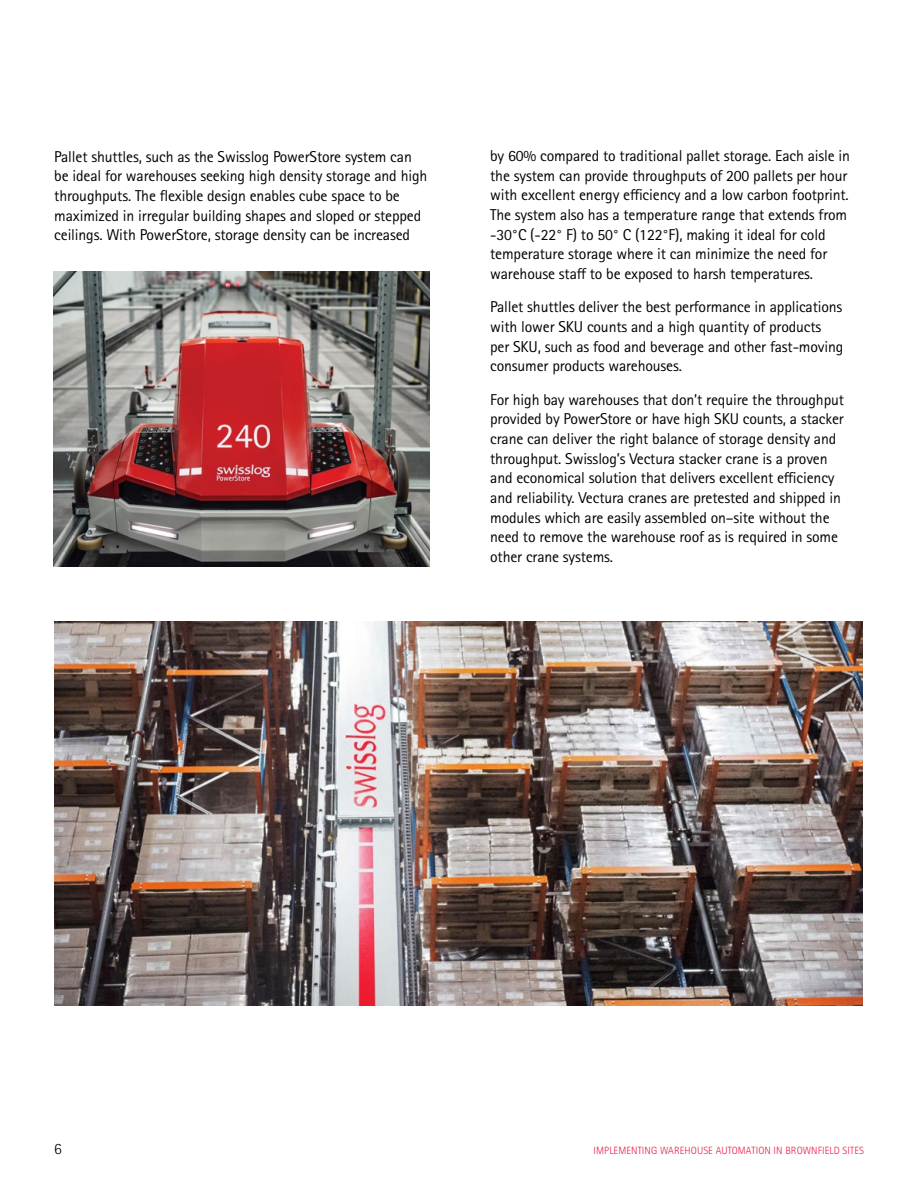
<style>
.page{position:relative;width:918px;height:1188px;background:#fff}
.page>*{position:absolute;margin:0;border:0;box-sizing:border-box;transform-origin:0 0}
.t1{font:15.75px/19.6px "Rotis Sans Serif Pro";letter-spacing:-.01em;color:#000}
.t2{font:300 15.75px "Rotis Sans Serif Pro";color:#000}
.t3{font:300 10.5px "Rotis Sans Serif Pro";letter-spacing:.01em;color:#ed1846}
</style>
<div class="page">
<img style="left:54px;top:271px;width:375px;height:296px">
<img style="left:54px;top:621px;width:809px;height:384px">
<p class="t1" style="left:54px;top:147px;width:375px">Pallet shuttles, such as the Swisslog PowerStore system can be ideal for warehouses seeking high density storage and high throughputs. The flexible design enables cube space to be maximized in irregular building shapes and sloped or stepped ceilings. With PowerStore, storage density can be increased</p>
<p class="t1" style="left:490px;top:146px;width:361px">by 60% compared to traditional pallet storage. Each aisle in the system can provide throughputs of 200 pallets per hour with excellent energy efficiency and a low carbon footprint.<br>The system also has a temperature range that extends from -30°C (-22° F) to 50° C (122°F), making it ideal for cold temperature storage where it can minimize the need for warehouse staff to be exposed to harsh temperatures.</p>
<p class="t1" style="left:490px;top:297px;width:355px">Pallet shuttles deliver the best performance in applications with lower SKU counts and a high quantity of products per SKU, such as food and beverage and other fast-moving consumer products warehouses.</p>
<p class="t1" style="left:490px;top:390px;width:355px">For high bay warehouses that don’t require the throughput provided by PowerStore or have high SKU counts, a stacker crane can deliver the right balance of storage density and throughput. Swisslog’s Vectura stacker crane is a proven and economical solution that delivers excellent efficiency and reliability. Vectura cranes are pretested and shipped in modules which are easily assembled on–site without the need to remove the warehouse roof as is required in some other crane systems.</p>
<p class="t2" style="left:54px;top:1139px;width:9px">6</p>
<p class="t3" style="left:594px;top:1144px;width:272px">IMPLEMENTING WAREHOUSE AUTOMATION IN BROWNFIELD SITES</p>
</div>
